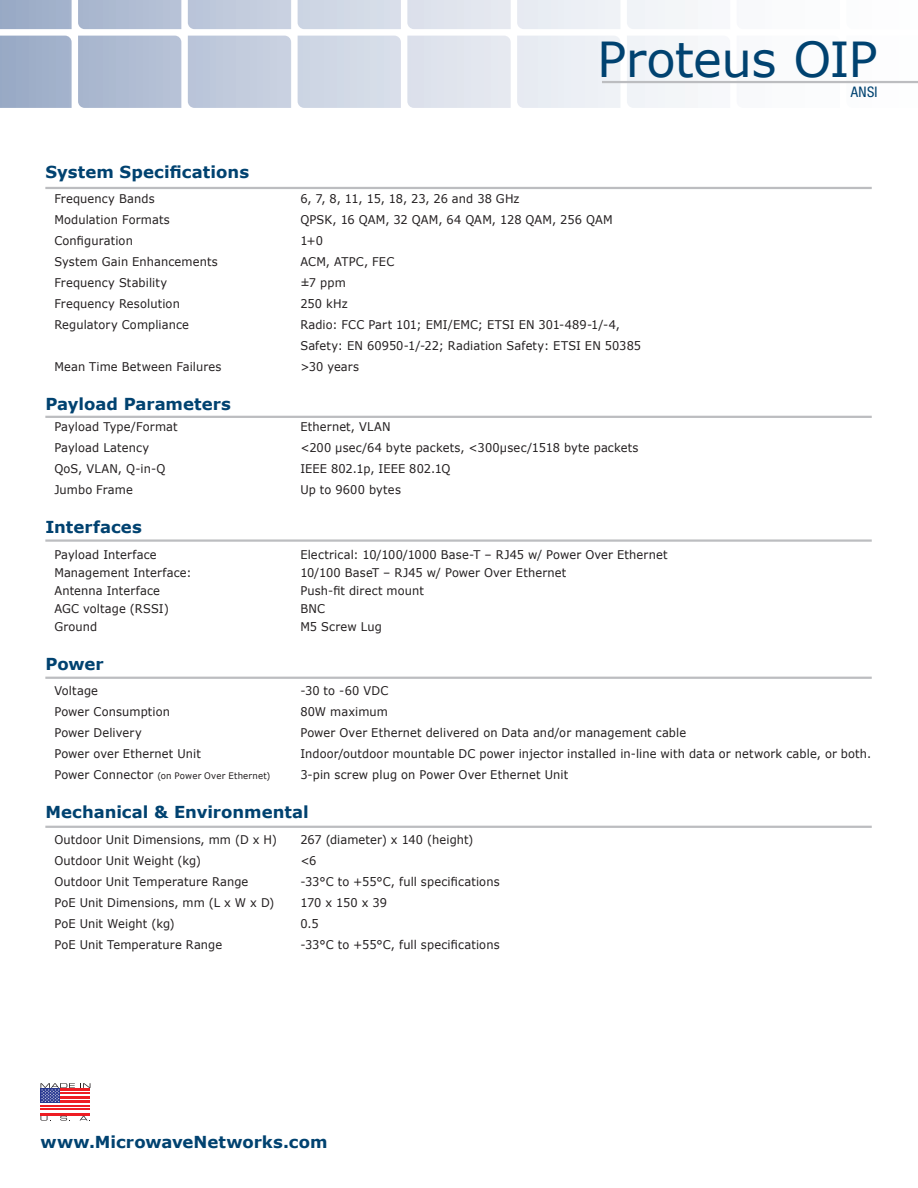
<style>
.page{position:relative;width:918px;height:1188px;background:#fff}
.page>*{position:absolute;margin:0;border:0;box-sizing:border-box;transform-origin:0 0}
.t1{font:48.3px "Verdana";letter-spacing:-.015em;color:#004270}
.t2{font:700 16.5px "Verdana";color:#004270}
.t3{font:condensed 14.55px "Helvetica Neue LT Std";color:#004270}
.t4{font:12px/21px "Verdana";letter-spacing:.01em;color:#231f20;scale:.95 1}
.t5{font:9px "Verdana";letter-spacing:.025em;color:#231f20;scale:.95 1}
.s1{font-size:12px}
</style>
<div class="page">
<hr style="left:45px;top:187px;width:827px;height:2px;background:#bcbdc0">
<hr style="left:45px;top:416px;width:827px;height:2px;background:#bcbdc0">
<hr style="left:45px;top:539px;width:827px;height:3px;background:#bcbdc0">
<hr style="left:45px;top:677px;width:827px;height:2px;background:#bcbdc0">
<hr style="left:45px;top:826px;width:827px;height:2px;background:#bcbdc0">
<svg style="left:0;top:0;width:918px;height:108px"></svg>
<hr style="left:602px;top:81px;width:316px;height:2px;background:#bcbdc0">
<hr style="left:40px;top:1105px;width:50px;height:2px;background:#ee1d23">
<hr style="left:40px;top:1113px;width:50px;height:2px;background:#ee1d23">
<hr style="left:40px;top:1109px;width:50px;height:2px;background:#ee1d23">
<hr style="left:40px;top:1101px;width:50px;height:2px;background:#ee1d23">
<div style="left:40px;top:1089px;width:20px;height:14px;background:#283890"></div>
<svg style="left:41px;top:1083px;width:49px;height:19px"></svg>
<svg style="left:40px;top:1116px;width:11px;height:5px"></svg>
<svg style="left:60px;top:1116px;width:10px;height:5px"></svg>
<svg style="left:80px;top:1116px;width:10px;height:5px"></svg>
<h1 class="t1" style="left:597px;top:27px;width:282px">Proteus OIP</h1>
<p class="t3" style="left:851px;top:84px;width:28px">ANSI</p>
<h2 class="t2" style="left:45px;top:160px;width:205px">System Specifications</h2>
<p class="t4" style="left:54px;top:188px;width:107px">Frequency Bands</p>
<p class="t4" style="left:300px;top:188px;width:232px">6, 7, 8, 11, 15, 18, 23, 26 and 38 GHz</p>
<p class="t4" style="left:54px;top:209px;width:123px">Modulation Formats</p>
<p class="t4" style="left:300px;top:209px;width:330px">QPSK, 16 QAM, 32 QAM, 64 QAM, 128 QAM, 256 QAM</p>
<p class="t4" style="left:54px;top:230px;width:84px">Configuration</p>
<p class="t4" style="left:300px;top:230px;width:25px">1+0</p>
<p class="t4" style="left:54px;top:251px;width:174px">System Gain Enhancements</p>
<p class="t4" style="left:300px;top:251px;width:100px">ACM, ATPC, FEC</p>
<p class="t4" style="left:54px;top:272px;width:120px">Frequency Stability</p>
<p class="t4" style="left:300px;top:272px;width:49px">±7 ppm</p>
<p class="t4" style="left:54px;top:293px;width:134px">Frequency Resolution</p>
<p class="t4" style="left:300px;top:293px;width:51px">250 kHz</p>
<p class="t4" style="left:54px;top:314px;width:143px">Regulatory Compliance</p>
<p class="t4" style="left:300px;top:314px;width:360px">Radio: FCC Part 101; EMI/EMC; ETSI EN 301-489-1/-4,<br>Safety: EN 60950-1/-22; Radiation Safety: ETSI EN 50385</p>
<p class="t4" style="left:54px;top:356px;width:178px">Mean Time Between Failures</p>
<p class="t4" style="left:300px;top:356px;width:63px">&gt;30 years</p>
<h2 class="t2" style="left:45px;top:393px;width:187px">Payload Parameters</h2>
<p class="t4" style="left:54px;top:416px;width:131px">Payload Type/Format</p>
<p class="t4" style="left:300px;top:416px;width:97px">Ethernet, VLAN</p>
<p class="t4" style="left:54px;top:437px;width:101px">Payload Latency</p>
<p class="t4" style="left:300px;top:437px;width:358px">&lt;200 µsec/64 byte packets, &lt;300µsec/1518 byte packets</p>
<p class="t4" style="left:54px;top:458px;width:118px">QoS, VLAN, Q-in-Q</p>
<p class="t4" style="left:300px;top:458px;width:160px">IEEE 802.1p, IEEE 802.1Q</p>
<p class="t4" style="left:54px;top:479px;width:84px">Jumbo Frame</p>
<p class="t4" style="left:300px;top:479px;width:107px">Up to 9600 bytes</p>
<h2 class="t2" style="left:45px;top:516px;width:98px">Interfaces</h2>
<p class="t4" style="left:54px;top:544px;width:109px">Payload Interface</p>
<p class="t4" style="left:300px;top:544px;width:388px">Electrical: 10/100/1000 Base-T – RJ45 w/ Power Over Ethernet</p>
<p class="t4" style="left:54px;top:562px;width:146px">Management Interface:</p>
<p class="t4" style="left:300px;top:562px;width:281px">10/100 BaseT – RJ45 w/ Power Over Ethernet</p>
<p class="t4" style="left:54px;top:580px;width:113px">Antenna Interface</p>
<p class="t4" style="left:300px;top:580px;width:132px">Push-fit direct mount</p>
<p class="t4" style="left:54px;top:598px;width:122px">AGC voltage (RSSI)</p>
<p class="t4" style="left:300px;top:598px;width:27px">BNC</p>
<p class="t4" style="left:54px;top:616px;width:47px">Ground</p>
<p class="t4" style="left:300px;top:616px;width:87px">M5 Screw Lug</p>
<h2 class="t2" style="left:45px;top:652px;width:60px">Power</h2>
<p class="t4" style="left:54px;top:680px;width:47px">Voltage</p>
<p class="t4" style="left:300px;top:680px;width:94px">-30 to -60 VDC</p>
<p class="t4" style="left:54px;top:701px;width:123px">Power Consumption</p>
<p class="t4" style="left:300px;top:701px;width:94px">80W maximum</p>
<p class="t4" style="left:54px;top:722px;width:94px">Power Delivery</p>
<p class="t4" style="left:300px;top:722px;width:408px">Power Over Ethernet delivered on Data and/or management cable</p>
<p class="t4" style="left:54px;top:743px;width:156px">Power over Ethernet Unit</p>
<p class="t4" style="left:300px;top:743px;width:602px">Indoor/outdoor mountable DC power injector installed in-line with data or network cable, or both.</p>
<p class="t5" style="left:54px;top:770px;width:229px"><span class="s1">Power Connector</span> (on Power Over Ethernet)</p>
<p class="t4" style="left:300px;top:764px;width:283px">3-pin screw plug on Power Over Ethernet Unit</p>
<h2 class="t2" style="left:45px;top:801px;width:265px">Mechanical &amp; Environmental</h2>
<p class="t4" style="left:54px;top:829px;width:236px">Outdoor Unit Dimensions, mm (D x H)</p>
<p class="t4" style="left:300px;top:829px;width:184px">267 (diameter) x 140 (height)</p>
<p class="t4" style="left:54px;top:850px;width:156px">Outdoor Unit Weight (kg)</p>
<p class="t4" style="left:300px;top:850px;width:19px">&lt;6</p>
<p class="t4" style="left:54px;top:871px;width:206px">Outdoor Unit Temperature Range</p>
<p class="t4" style="left:300px;top:871px;width:211px">-33°C to +55°C, full specifications</p>
<p class="t4" style="left:54px;top:892px;width:233px">PoE Unit Dimensions, mm (L x W x D)</p>
<p class="t4" style="left:300px;top:892px;width:93px">170 x 150 x 39</p>
<p class="t4" style="left:54px;top:913px;width:128px">PoE Unit Weight (kg)</p>
<p class="t4" style="left:300px;top:913px;width:21px">0.5</p>
<p class="t4" style="left:54px;top:934px;width:178px">PoE Unit Temperature Range</p>
<p class="t4" style="left:300px;top:934px;width:211px">-33°C to +55°C, full specifications</p>
<h2 class="t2" style="left:40px;top:1130px;width:289px">www.MicrowaveNetworks.com</h2>
</div>
